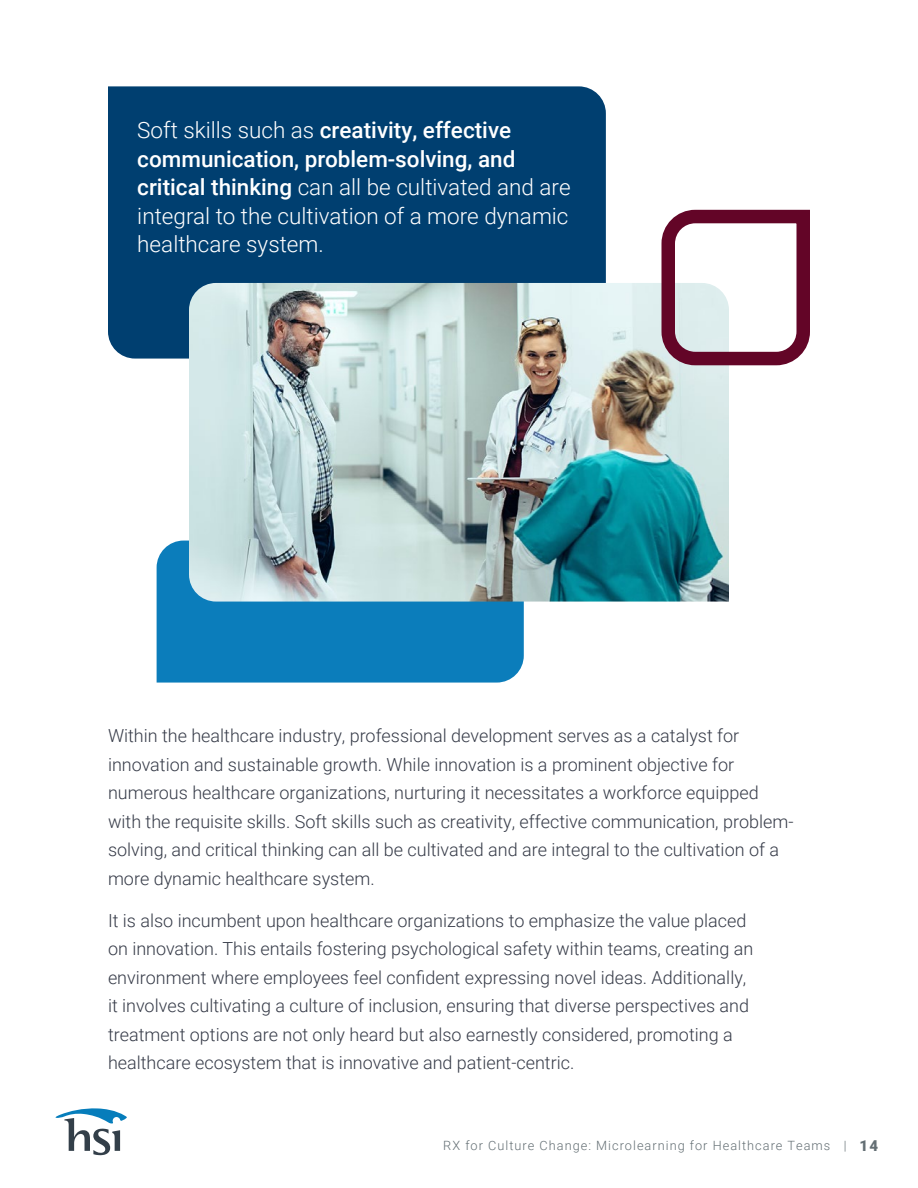
<style>
.page{position:relative;width:918px;height:1188px;background:#fff}
.page>*{position:absolute;margin:0;border:0;box-sizing:border-box;transform-origin:0 0}
.t1{font:300 22.5px/28.5px "Roboto";color:#fff}
.t2{font:300 18px/28.5px "Roboto";color:#363b48}
.t3{font:300 12.75px "Roboto";letter-spacing:.08em;color:#646f74}
.s1{font-weight:500}
.s2{font-weight:900;font-size:15px}
</style>
<div class="page">
<svg style="left:55px;top:1108px;width:72px;height:47px"></svg>
<div style="left:108px;top:86px;width:498px;height:273px;background:#003f70"></div>
<div style="left:157px;top:541px;width:367px;height:142px;background:#0b7dbb"></div>
<img style="left:189px;top:283px;width:540px;height:319px">
<svg style="left:655px;top:209px;width:155px;height:163px"></svg>
<p class="t1" style="left:137px;top:115px;width:435px">Soft skills such as <span class="s1">creativity, effective communication, problem-solving, and critical thinking</span> can all be cultivated and are integral to the cultivation of a more dynamic healthcare system.</p>
<p class="t2" style="left:108px;top:721px;width:687px">Within the healthcare industry, professional development serves as a catalyst for innovation and sustainable growth. While innovation is a prominent objective for numerous healthcare organizations, nurturing it necessitates a workforce equipped with the requisite skills. Soft skills such as creativity, effective communication, problem&shy;solving, and critical thinking can all be cultivated and are integral to the cultivation of a more dynamic healthcare system.</p>
<p class="t2" style="left:108px;top:906px;width:647px">It is also incumbent upon healthcare organizations to emphasize the value placed on innovation. This entails fostering psychological safety within teams, creating an environment where employees feel confident expressing novel ideas. Additionally, it involves cultivating a culture of inclusion, ensuring that diverse perspectives and treatment options are not only heard but also earnestly considered, promoting a healthcare ecosystem that is innovative and patient-centric.</p>
<p class="t3" style="left:443px;top:1136px;width:436px">RX for Culture Change: Microlearning for Healthcare Teams | <span class="s2">14</span></p>
</div>
